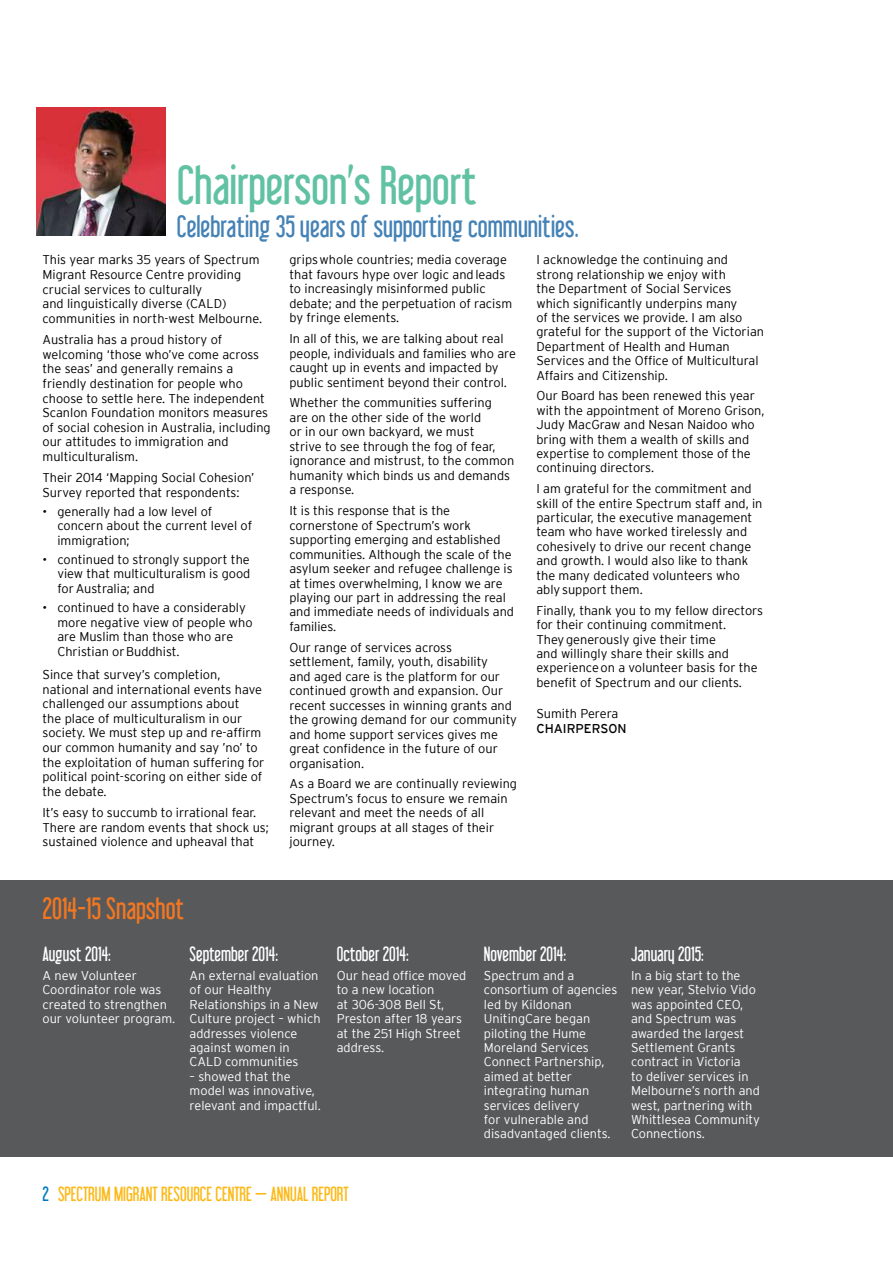
<style>
.page{position:relative;width:893px;height:1263px;background:#fff}
.page>*{position:absolute;margin:0;border:0;box-sizing:border-box;transform-origin:0 0}
.t1{font:48px "Libel Suit";color:#61c2a3}
.t2{font:27px "Libel Suit";color:#4582b6}
.t3{font:27px "Libel Suit";color:#f37721}
.t4{font:18px "Libel Suit";color:#fff}
.t5{font:18px "Libel Suit";color:#fcb814}
.t6{font:300 12.75px/14.4px "B&B Interstate";color:#000}
.t7{font:300 12.75px/14.4px "B&B Interstate";color:#fff}
.t8{font:12.75px "B&B Interstate";color:#000}
.s1{color:#007bc3}
</style>
<div class="page">
<div style="left:0;top:880px;width:893px;height:277px;background:#57595b"></div>
<img style="left:36px;top:108px;width:130px;height:128px">
<h1 class="t1" style="left:177px;top:162px;width:301px">Chairperson’s Report</h1>
<h2 class="t2" style="left:177px;top:214px;width:403px">Celebrating 35 years of supporting communities.</h2>
<p class="t6" style="left:43px;top:253px;width:221px">This year marks 35 years of Spectrum Migrant Resource Centre providing crucial services to culturally<br>and linguistically diverse (CALD) communities in north-west Melbourne.</p>
<p class="t6" style="left:43px;top:333px;width:230px">Australia has a proud history of welcoming ‘those who’ve come across the seas’ and generally remains a friendly destination for people who choose to settle here. The independent Scanlon Foundation monitors measures of social cohesion in Australia, including our attitudes to immigration and multiculturalism.</p>
<p class="t6" style="left:43px;top:471px;width:213px">Their 2014 ‘Mapping Social Cohesion’<br>Survey reported that respondents:</p>
<p class="t6" style="left:57px;top:504px;width:196px;text-indent:-15px">• generally had a low level of concern about the current level of immigration;</p>
<p class="t6" style="left:57px;top:552px;width:194px;text-align:justify;text-indent:-15px">• continued to strongly support the view that multiculturalism is good for Australia; and</p>
<p class="t6" style="left:57px;top:601px;width:197px;text-indent:-15px">• continued to have a considerably more negative view of people who are Muslim than those who are<br>Christian or Buddhist.</p>
<p class="t6" style="left:43px;top:668px;width:223px">Since that survey’s completion, national and international events have challenged our assumptions about<br>the place of multiculturalism in our society. We must step up and re-affirm our common humanity and say ’no’ to the exploitation of human suffering for political point-scoring on either side of the debate.</p>
<p class="t6" style="left:43px;top:806px;width:228px">It’s easy to succumb to irrational fear.<br>There are random events that shock us; sustained violence and upheaval that</p>
<p class="t6" style="left:289px;top:253px;width:224px">grips whole countries; media coverage that favours hype over logic and leads to increasingly misinformed public debate; and the perpetuation of racism by fringe elements.</p>
<p class="t6" style="left:289px;top:332px;width:228px">In all of this, we are talking about real people, individuals and families who are caught up in events and impacted by public sentiment beyond their control.</p>
<p class="t6" style="left:289px;top:396px;width:226px">Whether the communities suffering<br>are on the other side of the world<br>or in our own backyard, we must<br>strive to see through the fog of fear, ignorance and mistrust, to the common humanity which binds us and demands a response.</p>
<p class="t6" style="left:289px;top:504px;width:226px">It is this response that is the cornerstone of Spectrum’s work supporting emerging and established communities. Although the scale of the asylum seeker and refugee challenge is at times overwhelming, I know we are playing our part in addressing the real and immediate needs of individuals and families.</p>
<p class="t6" style="left:289px;top:641px;width:229px">Our range of services across settlement, family, youth, disability<br>and aged care is the platform for our continued growth and expansion. Our recent successes in winning grants and the growing demand for our community and home support services gives me great confidence in the future of our organisation.</p>
<p class="t6" style="left:289px;top:777px;width:229px">As a Board we are continually reviewing<br>Spectrum’s focus to ensure we remain relevant and meet the needs of all migrant groups at all stages of their journey.</p>
<p class="t6" style="left:536px;top:253px;width:229px">I acknowledge the continuing and strong relationship we enjoy with<br>the Department of Social Services which significantly underpins many<br>of the services we provide. I am also grateful for the support of the Victorian Department of Health and Human Services and the Office of Multicultural Affairs and Citizenship.</p>
<p class="t6" style="left:536px;top:389px;width:230px">Our Board has been renewed this year with the appointment of Moreno Grison, Judy MacGraw and Nesan Naidoo who bring with them a wealth of skills and expertise to complement those of the continuing directors.</p>
<p class="t6" style="left:536px;top:482px;width:228px">I am grateful for the commitment and skill of the entire Spectrum staff and, in particular, the executive management team who have worked tirelessly and cohesively to drive our recent change and growth. I would also like to thank the many dedicated volunteers who ably support them.</p>
<p class="t6" style="left:536px;top:604px;width:228px">Finally, thank you to my fellow directors for their continuing commitment.<br>They generously give their time<br>and willingly share their skills and experience on a volunteer basis for the benefit of Spectrum and our clients.</p>
<p class="t6" style="left:536px;top:707px;width:83px">Sumith Perera</p>
<p class="t8" style="left:536px;top:723px;width:92px">CHAIRPERSON</p>
<h2 class="t3" style="left:43px;top:895px;width:143px">2014-15 Snapshot</h2>
<h3 class="t4" style="left:43px;top:946px;width:70px">August 2014:</h3>
<p class="t7" style="left:43px;top:969px;width:134px">A new Volunteer<br>Coordinator role was created to strengthen our volunteer program.</p>
<h3 class="t4" style="left:190px;top:946px;width:90px">September 2014:</h3>
<p class="t7" style="left:190px;top:969px;width:132px">An external evaluation of our Healthy<br>Relationships in a New<br>Culture project – which addresses violence against women in<br>CALD communities</p>
<p class="t7" style="left:190px;top:1070px;width:133px">– showed that the model was innovative, relevant and impactful.</p>
<h3 class="t4" style="left:337px;top:946px;width:73px">October 2014:</h3>
<p class="t7" style="left:337px;top:968px;width:131px">Our head office moved to a new location<br>at 306-308 Bell St,<br>Preston after 18 years at the 251 High Street address.</p>
<h3 class="t5" style="left:43px;top:1185px;width:308px"><span class="s1">2</span> SPECTRUM MIGRANT RESOURCE CENTRE — ANNUAL REPORT</h3>
<h3 class="t4" style="left:484px;top:946px;width:84px">November 2014:</h3>
<p class="t7" style="left:484px;top:969px;width:135px">Spectrum and a consortium of agencies led by Kildonan<br>UnitingCare began piloting the Hume<br>Moreland Services<br>Connect Partnership, aimed at better integrating human services delivery<br>for vulnerable and disadvantaged clients.</p>
<h3 class="t4" style="left:631px;top:946px;width:74px">January 2015:</h3>
<p class="t7" style="left:631px;top:969px;width:130px">In a big start to the new year, Stelvio Vido was appointed CEO, and Spectrum was awarded the largest<br>Settlement Grants contract in Victoria<br>to deliver services in<br>Melbourne’s north and west, partnering with<br>Whittlesea Community<br>Connections.</p>
</div>
